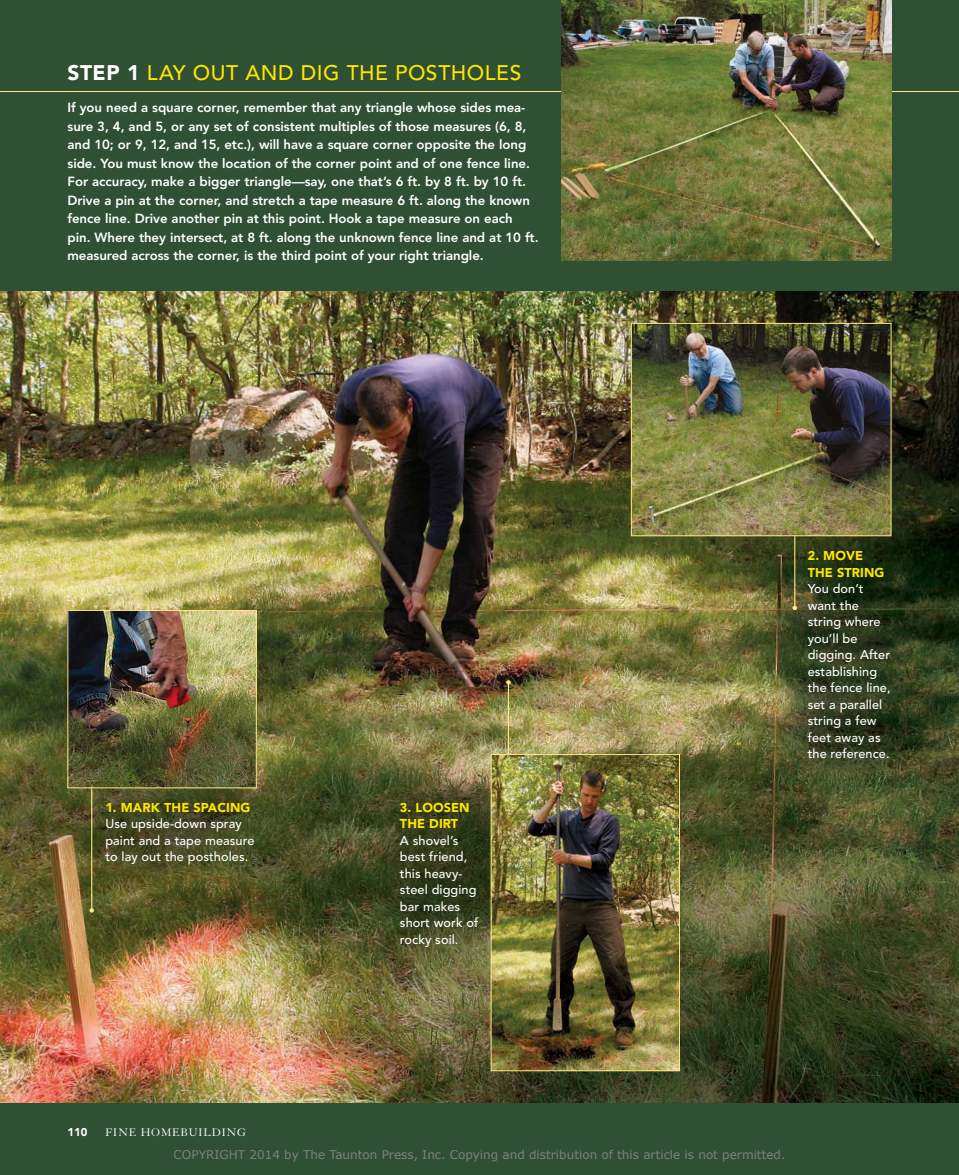
<style>
.page{position:relative;width:959px;height:1175px;background:#fff}
.page>*{position:absolute;margin:0;border:0;box-sizing:border-box;transform-origin:0 0}
.t1{font:500 21px "Avenir LT Std";letter-spacing:.02em;color:#ffe600}
.t2{font:800 13.2px/18.5px "Avenir LT Std";letter-spacing:-.005em;color:#fff}
.t3{font:500 12.75px/16.5px "Avenir LT Std";letter-spacing:.005em;color:#fff}
.t4{font:900 12.75px/16.5px "Avenir LT Std";letter-spacing:.005em;color:#ffe600}
.t5{font:12px "Verdana";color:#808080}
.t6{font:12px "Granjon LT Std";letter-spacing:.07em;color:#fff}
.t7{font:900 11.25px "Avenir LT Std";color:#fff}
.s1{font-weight:900;color:#fff}
</style>
<div class="page">
<div style="left:0;top:0;width:958px;height:1174px;background:#2f5033"></div>
<img style="left:0;top:291px;width:958px;height:811px">
<hr style="left:508px;top:682px;width:1px;height:72px;background:#ffe881">
<svg style="left:506px;top:680px;width:4px;height:4px"></svg>
<img style="left:490px;top:754px;width:190px;height:317px">
<img style="left:70px;top:612px;width:184px;height:174px">
<div style="left:68px;top:610px;width:188px;height:178px;border:1px solid #ffe881"></div>
<img style="left:630px;top:322px;width:261px;height:214px">
<hr style="left:91px;top:788px;width:1px;height:122px;background:#ffe881">
<svg style="left:89px;top:908px;width:5px;height:4px"></svg>
<hr style="left:794px;top:536px;width:1px;height:72px;background:#ffe881">
<svg style="left:792px;top:605px;width:5px;height:5px"></svg>
<hr style="left:0;top:91px;width:958px;height:1px;background:#ffe881">
<img style="left:561px;top:0;width:330px;height:260px">
<h1 class="t1" style="left:67px;top:61px;width:455px"><span class="s1">STEP 1</span> LAY OUT AND DIG THE POSTHOLES</h1>
<p class="t2" style="left:68px;top:99px;width:472px">If you need a square corner, remember that any triangle whose sides mea&shy;sure 3, 4, and 5, or any set of consistent multiples of those measures (6, 8, and 10; or 9, 12, and 15, etc.), will have a square corner opposite the long side. You must know the location of the corner point and of one fence line.<br>For accuracy, make a bigger triangle—say, one that’s 6 ft. by 8 ft. by 10 ft.<br>Drive a pin at the corner, and stretch a tape measure 6 ft. along the known fence line. Drive another pin at this point. Hook a tape measure on each pin. Where they intersect, at 8 ft. along the unknown fence line and at 10 ft. measured across the corner, is the third point of your right triangle.</p>
<p class="t4" style="left:105px;top:798px;width:147px">1. MARK THE SPACING</p>
<p class="t3" style="left:105px;top:815px;width:151px">Use upside-down spray paint and a tape measure to lay out the postholes.</p>
<p class="t4" style="left:400px;top:798px;width:71px">3. LOOSEN<br>THE DIRT</p>
<p class="t3" style="left:400px;top:832px;width:80px">A shovel’s best friend, this heavy&shy;steel digging bar makes short work of rocky soil.</p>
<p class="t4" style="left:807px;top:547px;width:78px">2. MOVE<br>THE STRING</p>
<p class="t3" style="left:807px;top:581px;width:84px">You don’t want the string where you’ll be digging. After establishing the fence line, set a parallel string a few feet away as the reference.</p>
<p class="t7" style="left:68px;top:1125px;width:21px">110</p>
<p class="t6" style="left:105px;top:1126px;width:142px">FINE HOMEBUILDING</p>
<p class="t5" style="left:174px;top:1146px;width:613px">COPYRIGHT 2014 by The Taunton Press, Inc. Copying and distribution of this article is not permitted.</p>
</div>
